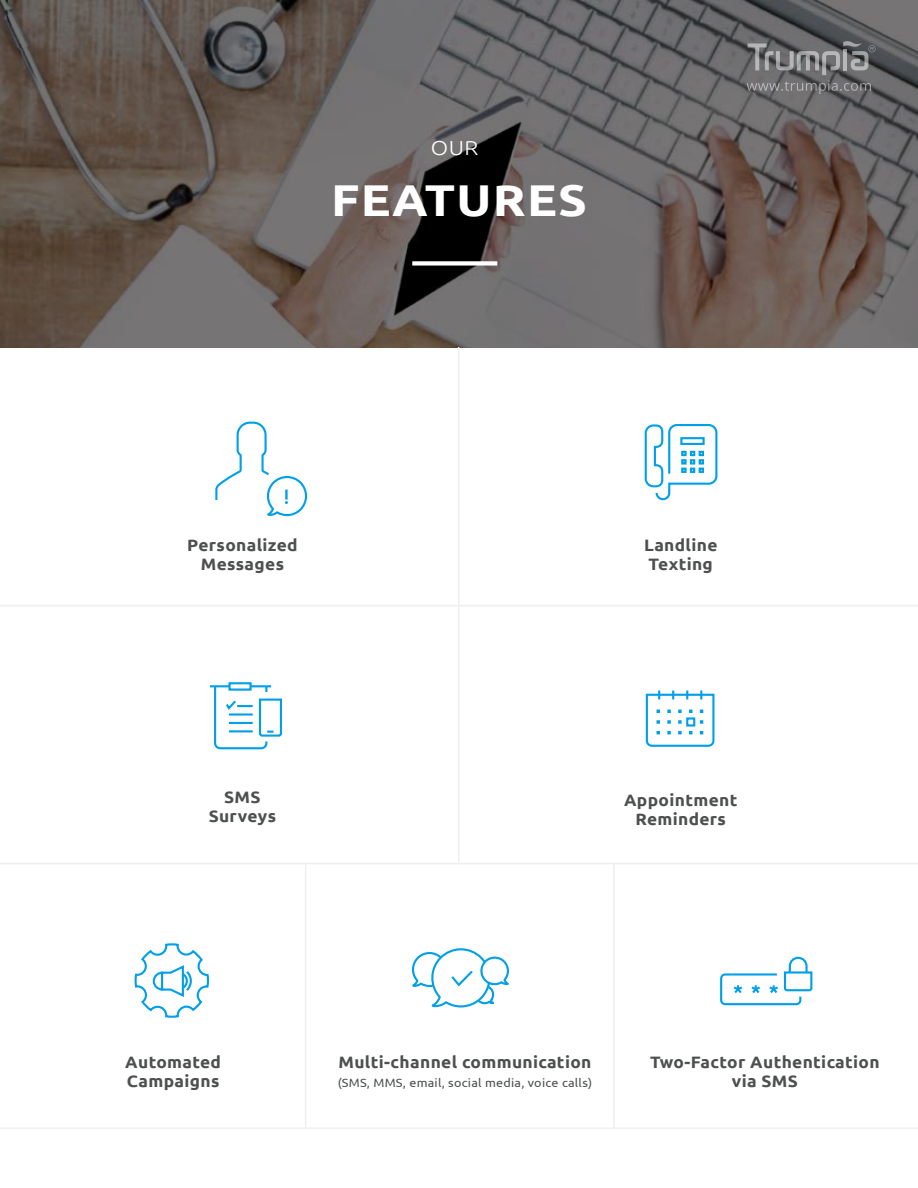
<style>
.page{position:relative;width:918px;height:1188px;background:#fff}
.page>*{position:absolute;margin:0;border:0;box-sizing:border-box;transform-origin:0 0}
.t1{font:700 44.55px "Ubuntu";letter-spacing:.025em;color:#fff;scale:1.11 1}
.t2{font:300 20.25px "Ubuntu";color:#fff;scale:1.11 1}
.t3{font:700 16.5px/19px "Ubuntu";letter-spacing:.02em;color:#4d504f;text-align:center;scale:1.05 1}
.t4{font:12px "Ubuntu";letter-spacing:.02em;color:#4d504f;scale:1.05 1}
</style>
<div class="page">
<img style="left:0;top:0;width:918px;height:347px">
<svg style="left:747px;top:41px;width:129px;height:53px;background:#727173"></svg>
<div style="left:412px;top:261px;width:85px;height:5px;background:#fff"></div>
<hr style="left:0;top:1128px;width:918px;height:1px;background:#efefef">
<hr style="left:0;top:605px;width:918px;height:1px;background:#efefef">
<hr style="left:0;top:863px;width:918px;height:1px;background:#efefef">
<hr style="left:613px;top:864px;width:2px;height:265px;background:#efefef">
<hr style="left:305px;top:864px;width:1px;height:265px;background:#efefef">
<hr style="left:458px;top:347px;width:1px;height:517px;background:#efefef">
<svg style="left:644px;top:424px;width:74px;height:77px"></svg>
<svg style="left:645px;top:691px;width:70px;height:56px"></svg>
<div style="left:228px;top:682px;width:24px;height:9px;border:2px solid #00a0e9"></div>
<svg style="left:210px;top:684px;width:72px;height:66px"></svg>
<svg style="left:215px;top:421px;width:92px;height:96px"></svg>
<svg style="left:134px;top:943px;width:75px;height:75px"></svg>
<svg style="left:412px;top:948px;width:97px;height:60px"></svg>
<svg style="left:720px;top:956px;width:93px;height:50px"></svg>
<p class="t2" style="left:431px;top:136px;width:45px">OUR</p>
<h1 class="t1" style="left:331px;top:173px;width:232px">FEATURES</h1>
<p class="t3" style="left:187px;top:535px;width:107px">Personalized<br>Messages</p>
<p class="t3" style="left:209px;top:788px;width:66px">SMS<br>Surveys</p>
<p class="t3" style="left:644px;top:535px;width:71px;text-align:left">Landline<br>Texting</p>
<p class="t3" style="left:624px;top:791px;width:109px">Appointment<br>Reminders</p>
<p class="t3" style="left:125px;top:1052px;width:93px;text-align:left">Automated<br>Campaigns</p>
<p class="t3" style="left:339px;top:1052px;width:242px">Multi-channel communication</p>
<p class="t4" style="left:338px;top:1075px;width:244px">(SMS, MMS, email, social media, voice calls)</p>
<p class="t3" style="left:650px;top:1052px;width:220px">Two-Factor Authentication via SMS</p>
</div>
